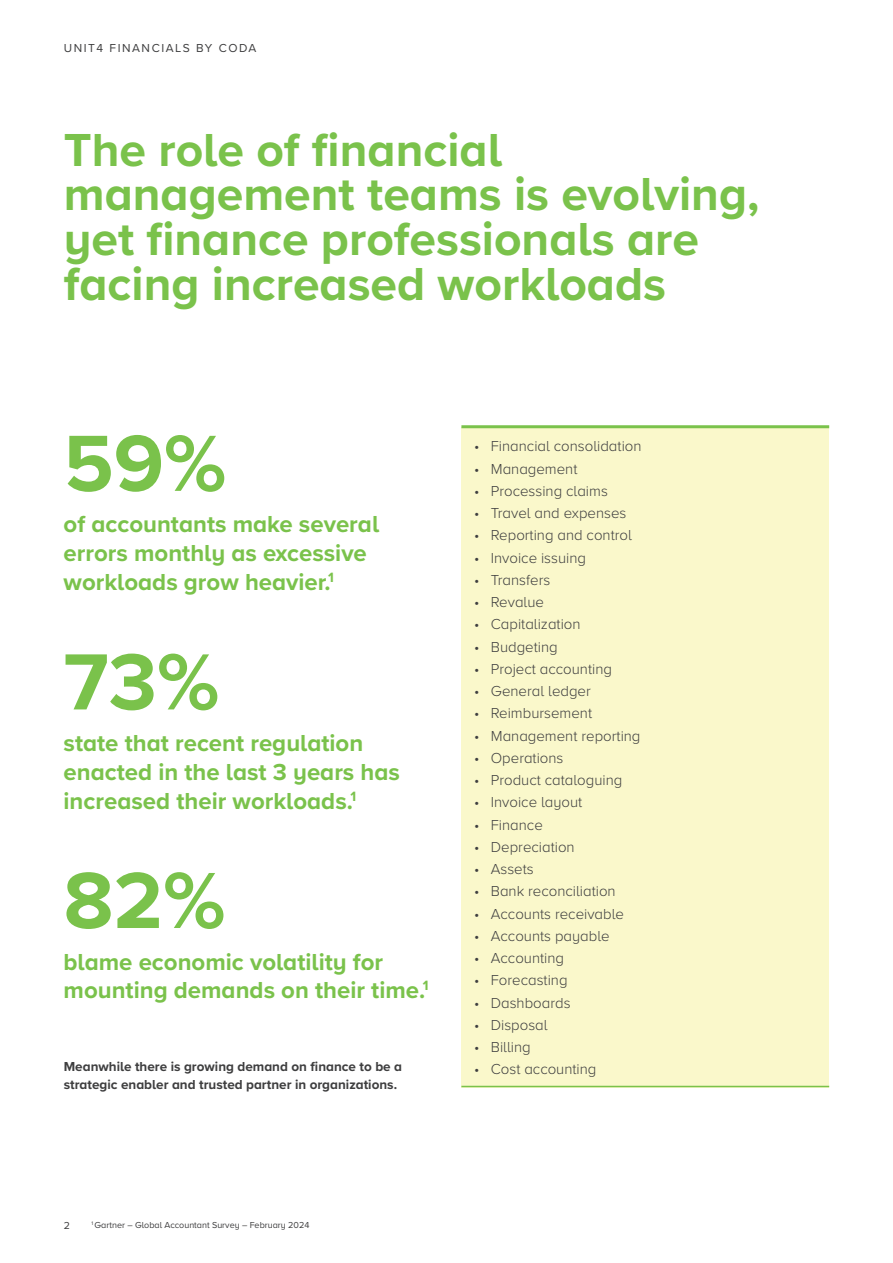
<style>
.page{position:relative;width:893px;height:1263px;background:#fff}
.page>*{position:absolute;margin:0;border:0;box-sizing:border-box;transform-origin:0 0}
.t1{font:700 82.5px "Proxima Nova A";color:#7ac24b}
.t2{font:700 48px/45px "Proxima Nova A";color:#7ac24b}
.t3{font:700 24px/28.8px "Proxima Nova A";color:#7ac24b}
.t4{font:300 15px "Proxima Nova A";color:#3e3e3f}
.t5{font:700 13.5px/18px "Proxima Nova A";color:#3e3e3f}
.t6{font:12px "Proxima Nova A";letter-spacing:.13em;color:#3e3e3f}
.t7{font:10.5px "Proxima Nova A";color:#3e3e3f}
.t8{font:9px "Proxima Nova A";color:#3e3e3f}
</style>
<div class="page">
<div style="left:461px;top:427px;width:368px;height:660px;background:#faf8cb"></div>
<hr style="left:461px;top:425px;width:368px;height:3px;background:#7ac24b">
<hr style="left:461px;top:1086px;width:368px;height:1px;background:#7ac24b">
<p class="t6" style="left:64px;top:39px;width:194px">UNIT4 FINANCIALS BY CODA</p>
<h2 class="t2" style="left:64px;top:126px;width:697px">The role of financial management teams is evolving, yet finance professionals are facing increased workloads</h2>
<h1 class="t1" style="left:64px;top:402px;width:164px">59%</h1>
<h3 class="t3" style="left:64px;top:509px;width:317px">of accountants make several errors monthly as excessive workloads grow heavier.<sup>1</sup></h3>
<h1 class="t1" style="left:64px;top:620px;width:157px">73%</h1>
<h3 class="t3" style="left:64px;top:728px;width:338px">state that recent regulation enacted in the last 3 years has increased their workloads.<sup>1</sup></h3>
<h1 class="t1" style="left:64px;top:839px;width:163px">82%</h1>
<h3 class="t3" style="left:64px;top:947px;width:366px">blame economic volatility for mounting demands on their time.<sup>1</sup></h3>
<p class="t5" style="left:64px;top:1057px;width:340px">Meanwhile there is growing demand on finance to be a strategic enabler and trusted partner in organizations.</p>
<p class="t4" style="left:474px;top:435px;width:169px">• Financial consolidation</p>
<p class="t4" style="left:474px;top:457px;width:105px">• Management</p>
<p class="t4" style="left:474px;top:480px;width:135px">• Processing claims</p>
<p class="t4" style="left:474px;top:502px;width:154px">• Travel and expenses</p>
<p class="t4" style="left:474px;top:524px;width:159px">• Reporting and control</p>
<p class="t4" style="left:474px;top:546px;width:113px">• Invoice issuing</p>
<p class="t4" style="left:474px;top:569px;width:78px">• Transfers</p>
<p class="t4" style="left:474px;top:591px;width:71px">• Revalue</p>
<p class="t4" style="left:474px;top:613px;width:108px">• Capitalization</p>
<p class="t4" style="left:474px;top:635px;width:85px">• Budgeting</p>
<p class="t4" style="left:474px;top:658px;width:139px">• Project accounting</p>
<p class="t4" style="left:474px;top:680px;width:118px">• General ledger</p>
<p class="t4" style="left:474px;top:702px;width:120px">• Reimbursement</p>
<p class="t4" style="left:474px;top:724px;width:168px">• Management reporting</p>
<p class="t4" style="left:474px;top:747px;width:91px">• Operations</p>
<p class="t4" style="left:474px;top:769px;width:150px">• Product cataloguing</p>
<p class="t4" style="left:474px;top:791px;width:110px">• Invoice layout</p>
<p class="t4" style="left:474px;top:813px;width:70px">• Finance</p>
<p class="t4" style="left:474px;top:836px;width:102px">• Depreciation</p>
<p class="t4" style="left:474px;top:858px;width:61px">• Assets</p>
<p class="t4" style="left:474px;top:880px;width:143px">• Bank reconciliation</p>
<p class="t4" style="left:474px;top:902px;width:151px">• Accounts receivable</p>
<p class="t4" style="left:474px;top:925px;width:137px">• Accounts payable</p>
<p class="t4" style="left:474px;top:947px;width:91px">• Accounting</p>
<p class="t4" style="left:474px;top:969px;width:95px">• Forecasting</p>
<p class="t4" style="left:474px;top:991px;width:98px">• Dashboards</p>
<p class="t4" style="left:474px;top:1013px;width:75px">• Disposal</p>
<p class="t4" style="left:474px;top:1036px;width:58px">• Billing</p>
<p class="t4" style="left:474px;top:1058px;width:124px">• Cost accounting</p>
<p class="t7" style="left:64px;top:1217px;width:8px">2</p>
<p class="t8" style="left:91px;top:1218px;width:219px"><sup>1</sup> Gartner – Global Accountant Survey – February 2024</p>
</div>
